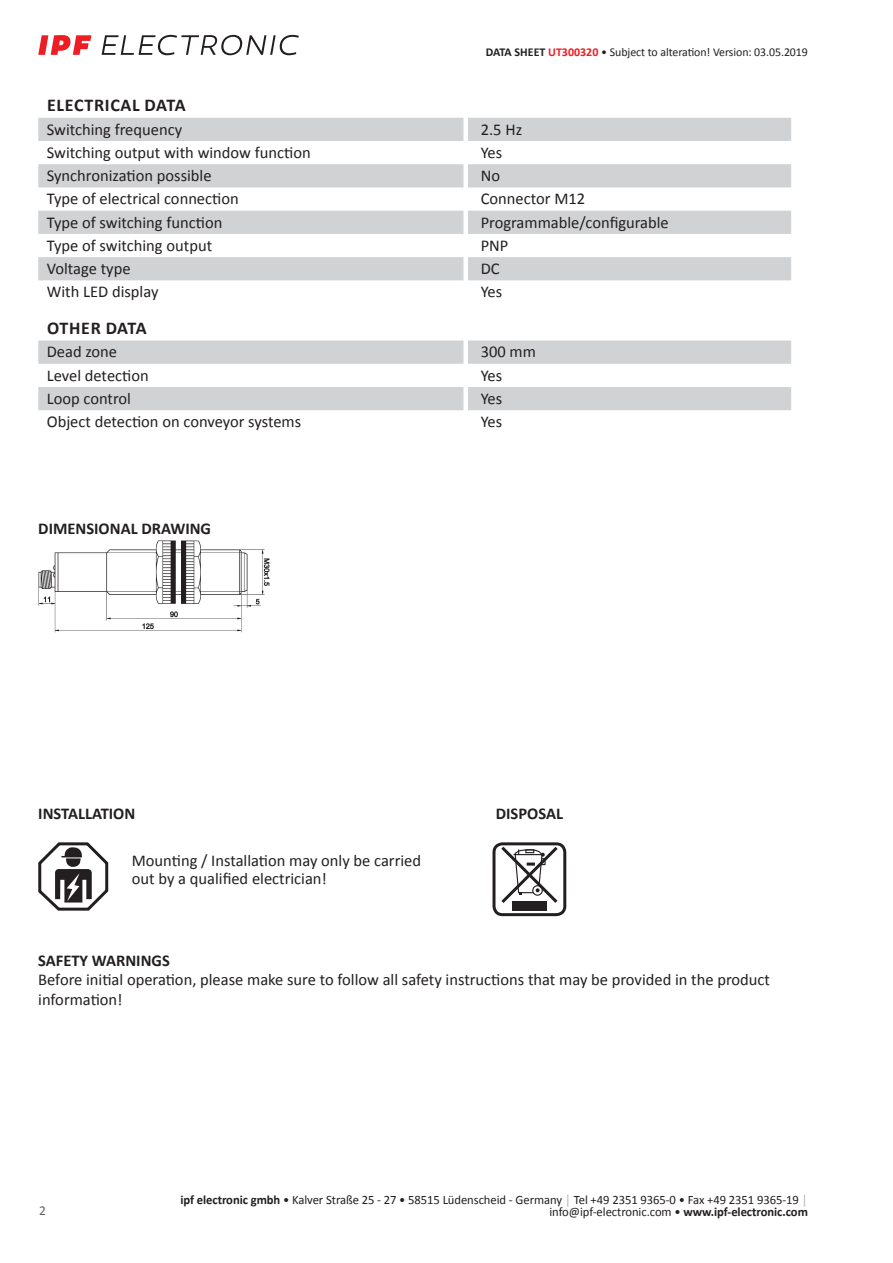
<style>
.page{position:relative;width:893px;height:1263px;background:#fff}
.page>*{position:absolute;margin:0;border:0;box-sizing:border-box;transform-origin:0 0}
.t1{font:700 18px "Calibri";letter-spacing:.04em;color:#231f20}
.t2{font:700 18px "Calibri";letter-spacing:.015em;color:#231f20}
.t3{font:16.5px/18px "Calibri";color:#231f20}
.t4{font:700 16.5px "Calibri";color:#231f20}
.t5{font:13.5px "Calibri";color:#636366}
.t6{font:12.75px/12.6px "Calibri";letter-spacing:-.005em;color:#231f20;text-align:right}
.t7{font:12px "Calibri";letter-spacing:-.005em;color:#231f20}
.s1{font-weight:700}
.s2{font-weight:700;color:#ee1d23}
.s3{color:#a8a9ad}
</style>
<div class="page">
<svg style="left:102px;top:35px;width:197px;height:20px"></svg>
<svg style="left:38px;top:35px;width:53px;height:20px"></svg>
<svg style="left:38px;top:118px;width:753px;height:162px;fill:#d1d2d4"></svg>
<svg style="left:38px;top:341px;width:753px;height:69px;fill:#d1d2d4"></svg>
<img style="left:38px;top:540px;width:232px;height:92px">
<svg style="left:38px;top:842px;width:71px;height:69px"></svg>
<div style="left:492px;top:842px;width:74px;height:74px;border:3px solid #231f20;border-radius:9px"></div>
<div style="left:512px;top:901px;width:35px;height:9px;background:#231f20"></div>
<svg style="left:498px;top:843px;width:63px;height:60px"></svg>
<p class="t7" style="left:486px;top:44px;width:323px"><span class="s1">DATA SHEET</span> <span class="s2">UT300320</span> • Subject to alteration! Version: 03.05.2019</p>
<p class="t1" style="left:47px;top:93px;width:140px">ELECTRICAL DATA</p>
<p class="t3" style="left:47px;top:120px;width:137px">Switching frequency</p>
<p class="t3" style="left:481px;top:120px;width:43px">2.5 Hz</p>
<p class="t3" style="left:47px;top:143px;width:265px">Switching output with window function</p>
<p class="t3" style="left:481px;top:143px;width:23px">Yes</p>
<p class="t3" style="left:47px;top:166px;width:166px">Synchronization possible</p>
<p class="t3" style="left:481px;top:166px;width:21px">No</p>
<p class="t3" style="left:47px;top:189px;width:193px">Type of electrical connection</p>
<p class="t3" style="left:481px;top:189px;width:106px">Connector M12</p>
<p class="t3" style="left:47px;top:213px;width:177px">Type of switching function</p>
<p class="t3" style="left:481px;top:213px;width:190px">Programmable/configurable</p>
<p class="t3" style="left:47px;top:236px;width:167px">Type of switching output</p>
<p class="t3" style="left:481px;top:236px;width:29px">PNP</p>
<p class="t3" style="left:47px;top:259px;width:85px">Voltage type</p>
<p class="t3" style="left:481px;top:259px;width:20px">DC</p>
<p class="t3" style="left:47px;top:282px;width:113px">With LED display</p>
<p class="t3" style="left:481px;top:282px;width:23px">Yes</p>
<p class="t2" style="left:47px;top:315px;width:101px">OTHER DATA</p>
<p class="t3" style="left:47px;top:342px;width:72px">Dead zone</p>
<p class="t3" style="left:481px;top:342px;width:57px">300 mm</p>
<p class="t3" style="left:47px;top:366px;width:103px">Level detection</p>
<p class="t3" style="left:481px;top:366px;width:23px">Yes</p>
<p class="t3" style="left:47px;top:389px;width:86px">Loop control</p>
<p class="t3" style="left:481px;top:389px;width:23px">Yes</p>
<p class="t3" style="left:47px;top:412px;width:256px">Object detection on conveyor systems</p>
<p class="t3" style="left:481px;top:412px;width:23px">Yes</p>
<p class="t4" style="left:38px;top:517px;width:174px">DIMENSIONAL DRAWING</p>
<p class="t4" style="left:38px;top:801px;width:99px">INSTALLATION</p>
<p class="t4" style="left:496px;top:801px;width:69px">DISPOSAL</p>
<p class="t3" style="left:132px;top:851px;width:291px">Mounting / Installation may only be carried out by a qualified electrician!</p>
<p class="t4" style="left:38px;top:948px;width:133px">SAFETY WARNINGS</p>
<p class="t3" style="left:38px;top:969px;width:733px;line-height:19.8px">Before initial operation, please make sure to follow all safety instructions that may be provided in the product information!</p>
<p class="t5" style="left:39px;top:1201px;width:8px">2</p>
<p class="t6" style="left:180px;top:1193px;width:629px"><span class="s1">ipf electronic gmbh</span> • Kalver Straße 25 - 27 • 58515 Lüdenscheid - Germany <span class="s3">│</span> Tel +49 2351 9365-0 • Fax +49 2351 9365-19 <span class="s3">│ </span>info@ipf-electronic.com • <span class="s1">www.ipf-electronic.com</span></p>
</div>
